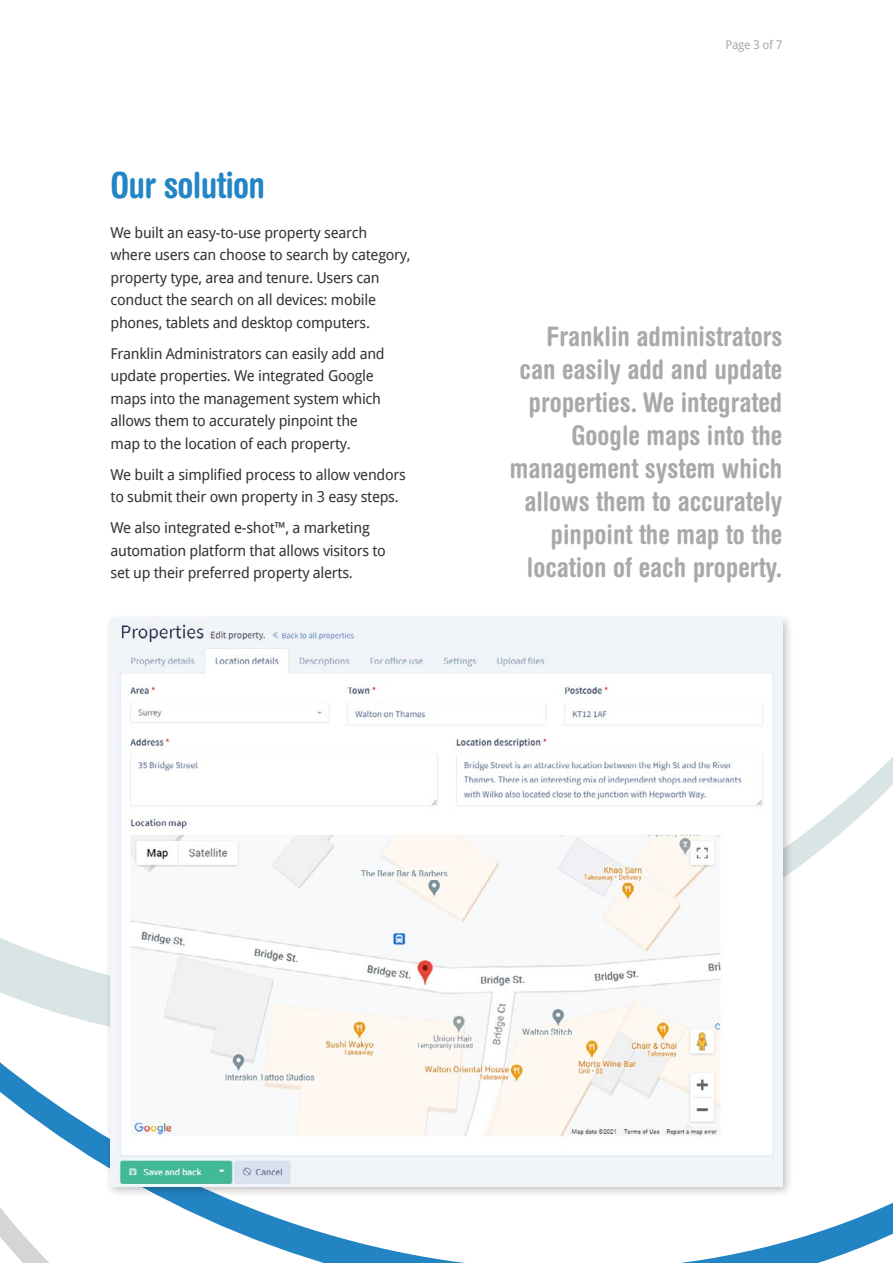
<style>
.page{position:relative;width:893px;height:1263px;background:#fff}
.page>*{position:absolute;margin:0;border:0;box-sizing:border-box;transform-origin:0 0}
.t1{font:700 condensed 36px "Helvetica Rounded";letter-spacing:-.02em;color:#2385c5}
.Alt_header_small{font:700 condensed 27px/33px "Helvetica Rounded";color:#aca8a8;text-align:right}
.body{font:15px/22.5px "Droid Sans";letter-spacing:-.02em;color:#343433}
.t2{font:12px "Droid Sans";letter-spacing:-.02em;color:#aca8a8}
</style>
<div class="page">
<svg style="left:0;top:1100px;width:893px;height:163px"></svg>
<svg style="left:0;top:757px;width:893px;height:269px"></svg>
<div style="left:105px;top:613px;width:688px;height:585px;background:#000;opacity:.25"></div>
<img style="left:111px;top:619px;width:671px;height:568px">
<h1 class="t1" style="left:111px;top:164px;width:156px">Our solution</h1>
<p class="body" style="left:111px;top:221px;width:302px">We built an easy-to-use property search where users can choose to search by category, property type, area and tenure. Users can conduct the search on all devices: mobile phones, tablets and desktop computers.</p>
<p class="body" style="left:111px;top:342px;width:276px">Franklin Administrators can easily add and update properties. We integrated Google maps into the management system which allows them to accurately pinpoint the map to the location of each property.</p>
<p class="body" style="left:111px;top:463px;width:297px">We built a simplified process to allow vendors to submit their own property in 3 easy steps.</p>
<p class="body" style="left:111px;top:516px;width:277px">We also integrated e-shot™, a marketing automation platform that allows visitors to set up their preferred property alerts.</p>
<p class="t2" style="left:725px;top:36px;width:58px">Page 3 of 7</p>
<p class="Alt_header_small" style="left:510px;top:319px;width:274px">Franklin administrators can easily add and update properties. We integrated<br>Google maps into the management system which allows them to accurately pinpoint the map to the location of each property.</p>
</div>
